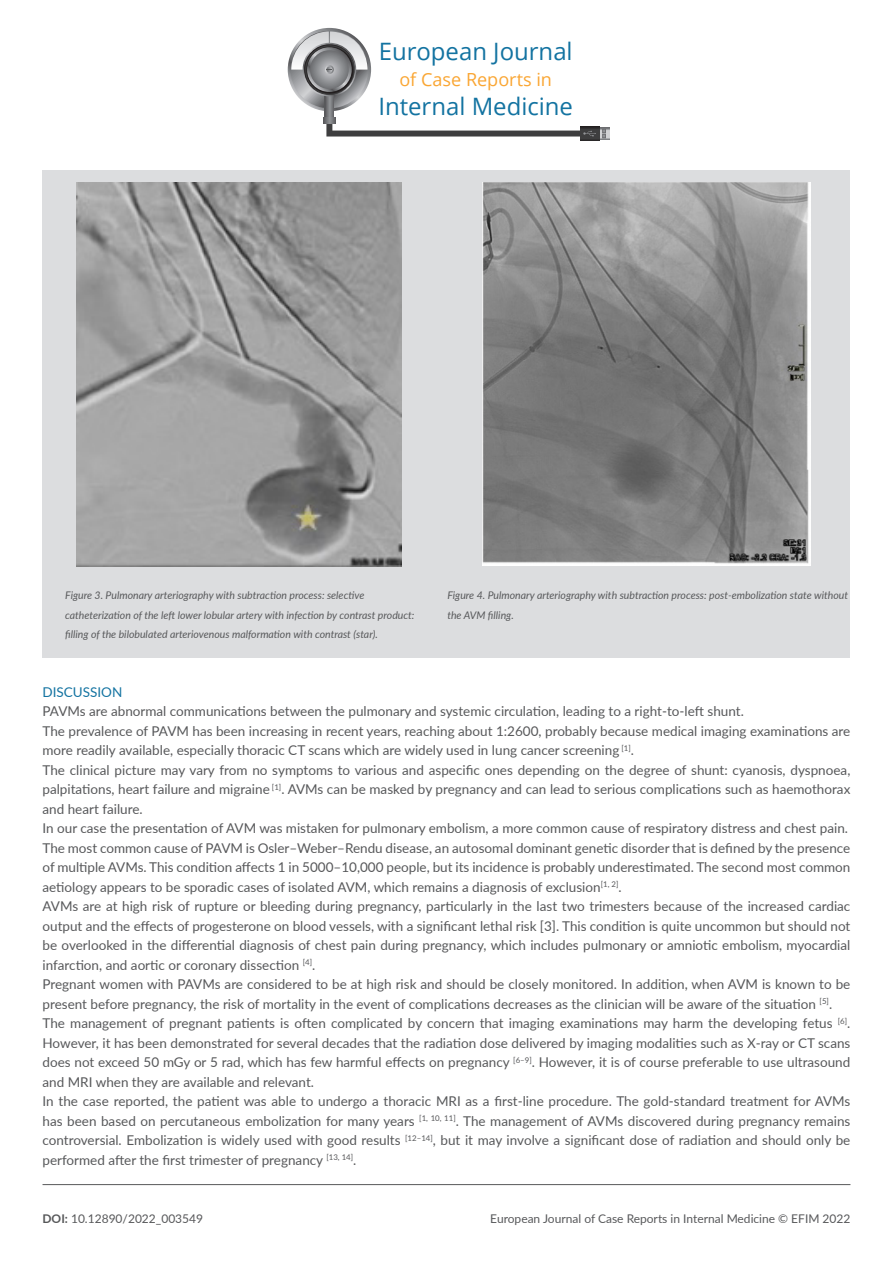
<style>
.page{position:relative;width:893px;height:1263px;background:#fff}
.page>*{position:absolute;margin:0;border:0;box-sizing:border-box;transform-origin:0 0}
.t1{font:24px "Open Sans";color:#1373a1}
.t2{font:18px "Open Sans";color:#faa633}
.TESTO_ARTICOLO{font:13.5px/19.5px "Lato";color:#57585a;text-align:justify}
.TITOLINI{font:13.5px "Lato";color:#1373a1}
.t3{font:12px "Lato";color:#57585a}
.DIDASCALIA{font:italic 10.5px/19.5px "Lato";color:#57585a}
.s1{font-weight:700}
</style>
<div class="page">
<svg style="left:288px;top:28px;width:83px;height:83px"></svg>
<svg style="left:291px;top:31px;width:77px;height:77px"></svg>
<svg style="left:325px;top:96px;width:9px;height:21px"></svg>
<svg style="left:303px;top:43px;width:53px;height:53px"></svg>
<svg style="left:304px;top:44px;width:51px;height:51px"></svg>
<svg style="left:307px;top:47px;width:45px;height:45px"></svg>
<svg style="left:310px;top:50px;width:39px;height:39px"></svg>
<svg style="left:291px;top:31px;width:76px;height:43px"></svg>
<svg style="left:600px;top:128px;width:10px;height:11px"></svg>
<svg style="left:603px;top:129px;width:2px;height:9px"></svg>
<svg style="left:580px;top:126px;width:20px;height:15px"></svg>
<svg style="left:323px;top:117px;width:273px;height:20px"></svg>
<hr style="left:43px;top:1184px;width:807px;height:1px;background:#57585a">
<div style="left:43px;top:170px;width:807px;height:488px;background:#dcdddf"></div>
<img style="left:77px;top:183px;width:324px;height:383px">
<img style="left:482px;top:182px;width:328px;height:384px">
<h1 class="t1" style="left:379px;top:35px;width:196px">European Journal</h1>
<h2 class="t2" style="left:399px;top:67px;width:154px">of Case Reports in</h2>
<h1 class="t1" style="left:378px;top:89px;width:196px">Internal Medicine</h1>
<p class="DIDASCALIA" style="left:65px;top:585px;width:351px">Figure 3. Pulmonary arteriography with subtraction process: selective catheterization of the left lower lobular artery with infection by contrast product: filling of the bilobulated arteriovenous malformation with contrast (star).</p>
<p class="DIDASCALIA" style="left:447px;top:585px;width:402px">Figure 4. Pulmonary arteriography with subtraction process: post-embolization state without the AVM filling.</p>
<p class="TITOLINI" style="left:43px;top:682px;width:81px">DISCUSSION</p>
<p class="TESTO_ARTICOLO" style="left:43px;top:701px;width:703px">PAVMs are abnormal communications between the pulmonary and systemic circulation, leading to a right-to-left shunt.</p>
<p class="TESTO_ARTICOLO" style="left:43px;top:720px;width:809px">The prevalence of PAVM has been increasing in recent years, reaching about 1:2600, probably because medical imaging examinations are more readily available, especially thoracic CT scans which are widely used in lung cancer screening <sup>[1]</sup>.</p>
<p class="TESTO_ARTICOLO" style="left:43px;top:759px;width:809px">The clinical picture may vary from no symptoms to various and aspecific ones depending on the degree of shunt: cyanosis, dyspnoea, palpitations, heart failure and migraine <sup>[1]</sup>. AVMs can be masked by pregnancy and can lead to serious complications such as haemothorax and heart failure.</p>
<p class="TESTO_ARTICOLO" style="left:43px;top:818px;width:807px">In our case the presentation of AVM was mistaken for pulmonary embolism, a more common cause of respiratory distress and chest pain.</p>
<p class="TESTO_ARTICOLO" style="left:43px;top:837px;width:809px">The most common cause of PAVM is Osler–Weber–Rendu disease, an autosomal dominant genetic disorder that is defined by the presence of multiple AVMs. This condition affects 1 in 5000–10,000 people, but its incidence is probably underestimated. The second most common aetiology appears to be sporadic cases of isolated AVM, which remains a diagnosis of exclusion<sup>[1,</sup> <sup>2]</sup>.</p>
<p class="TESTO_ARTICOLO" style="left:43px;top:896px;width:809px">AVMs are at high risk of rupture or bleeding during pregnancy, particularly in the last two trimesters because of the increased cardiac output and the effects of progesterone on blood vessels, with a significant lethal risk [3]. This condition is quite uncommon but should not be overlooked in the differential diagnosis of chest pain during pregnancy, which includes pulmonary or amniotic embolism, myocardial infarction, and aortic or coronary dissection <sup>[4]</sup>.</p>
<p class="TESTO_ARTICOLO" style="left:43px;top:974px;width:809px">Pregnant women with PAVMs are considered to be at high risk and should be closely monitored. In addition, when AVM is known to be present before pregnancy, the risk of mortality in the event of complications decreases as the clinician will be aware of the situation <sup>[5]</sup>.</p>
<p class="TESTO_ARTICOLO" style="left:43px;top:1013px;width:809px">The management of pregnant patients is often complicated by concern that imaging examinations may harm the developing fetus <sup>[6]</sup>.<br>However, it has been demonstrated for several decades that the radiation dose delivered by imaging modalities such as X-ray or CT scans does not exceed 50 mGy or 5 rad, which has few harmful effects on pregnancy <sup>[6–9]</sup>. However, it is of course preferable to use ultrasound and MRI when they are available and relevant.</p>
<p class="TESTO_ARTICOLO" style="left:43px;top:1091px;width:809px">In the case reported, the patient was able to undergo a thoracic MRI as a first-line procedure. The gold-standard treatment for AVMs has been based on percutaneous embolization for many years <sup>[1,</sup> <sup>10,</sup> <sup>11]</sup>. The management of AVMs discovered during pregnancy remains controversial. Embolization is widely used with good results <sup>[12–14]</sup>, but it may involve a significant dose of radiation and should only be performed after the first trimester of pregnancy <sup>[13,</sup> <sup>14]</sup>.</p>
<p class="t3" style="left:43px;top:1210px;width:162px"><span class="s1">DOI:</span> 10.12890/2022_003549</p>
<p class="t3" style="left:490px;top:1210px;width:362px">European Journal of Case Reports in Internal Medicine © EFIM 2022</p>
</div>
